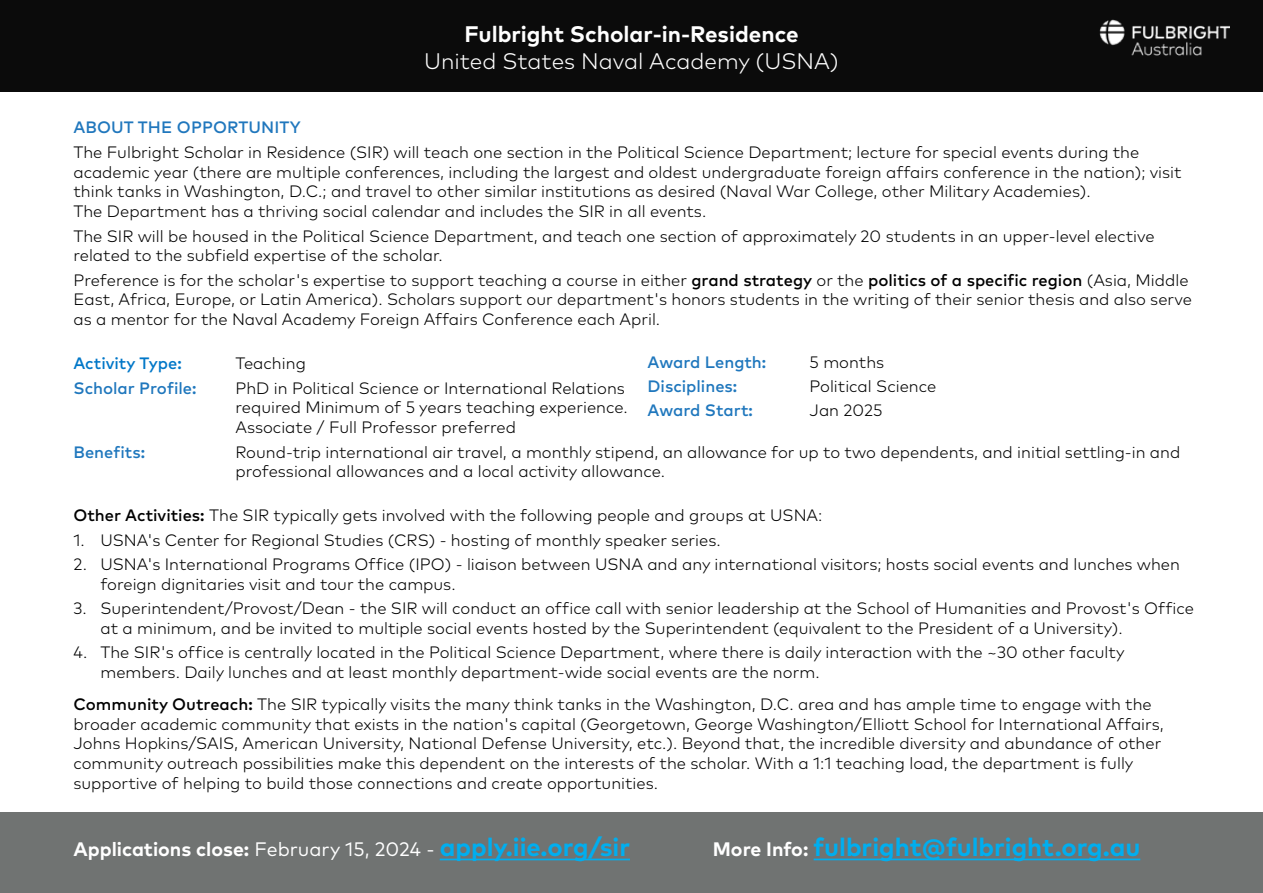
<style>
.page{position:relative;width:1263px;height:893px;background:#fff}
.page>*{position:absolute;margin:0;border:0;box-sizing:border-box;transform-origin:0 0}
.t1{font:700 25.5px "Mark Pro";color:#00aeef}
.t2{font:300 22.5px "Mark Pro";color:#fff}
.t3{font:700 22.5px "Mark Pro";color:#fff}
.t4{font:700 19.5px "Mark Pro";color:#fff}
.t5{font:300 16.5px/19.8px "Mark Pro";color:#000}
.t6{font:500 16.5px "Mark Pro";color:#1f77bd}
.t7{font:500 16.5px "Mark Pro";letter-spacing:.005em;color:#2077bd}
.t8{font:500 16.5px "Mark Pro";color:#0077c8}
.s1{font-weight:500}
.s2{font-weight:400}
.s3{font-size:25.5px;color:#00aeef}
.s4{font-size:19.5px;color:#fff}
</style>
<div class="page">
<div style="left:0;top:0;width:1263px;height:91px;background:#0b0b0b"></div>
<div style="left:0;top:812px;width:1263px;height:81px;background:#707372"></div>
<hr style="left:440px;top:859px;width:190px;height:1px;background:#00aeef">
<img style="left:1099px;top:19px;width:130px;height:37px">
<hr style="left:814px;top:859px;width:326px;height:1px;background:#00aeef">
<h2 class="t3" style="left:464px;top:17px;width:336px">Fulbright Scholar-in-Residence</h2>
<h2 class="t2" style="left:424px;top:44px;width:416px">United States Naval Academy (USNA)</h2>
<p class="t7" style="left:73px;top:115px;width:229px">ABOUT THE OPPORTUNITY</p>
<p class="t5" style="left:73px;top:141px;width:1109px">The Fulbright Scholar in Residence (SIR) will teach one section in the Political Science Department; lecture for special events during the academic year (there are multiple conferences, including the largest and oldest undergraduate foreign affairs conference in the nation); visit think tanks in Washington, D.C.; and travel to other similar institutions as desired (Naval War College, other Military Academies).<br>The Department has a thriving social calendar and includes the SIR in all events.</p>
<p class="t5" style="left:73px;top:224px;width:1083px">The SIR will be housed in the Political Science Department, and teach one section of approximately 20 students in an upper-level elective related to the subfield expertise of the scholar.</p>
<p class="t5" style="left:73px;top:269px;width:1120px">Preference is for the scholar's expertise to support teaching a course in either <span class="s1">grand strategy</span> or the <span class="s1">politics of a specific region</span> (Asia, Middle<br>East, Africa, Europe, or Latin America). Scholars support our department's honors students in the writing of their senior thesis and also serve as a mentor for the Naval Academy Foreign Affairs Conference each April.</p>
<p class="t8" style="left:73px;top:351px;width:110px">Activity Type:</p>
<p class="t5" style="left:235px;top:352px;width:72px">Teaching</p>
<p class="t6" style="left:73px;top:375px;width:125px">Scholar Profile:</p>
<p class="t5" style="left:235px;top:377px;width:394px">PhD in Political Science or International Relations required Minimum of 5 years teaching experience.<br>Associate / Full Professor preferred</p>
<p class="t6" style="left:73px;top:439px;width:73px">Benefits:</p>
<p class="t5" style="left:235px;top:440px;width:946px">Round-trip international air travel, a monthly stipend, an allowance for up to two dependents, and initial settling-in and professional allowances and a local activity allowance.</p>
<p class="t5" style="left:73px;top:504px;width:750px"><span class="s1">Other Activities:</span> The SIR typically gets involved with the following people and groups at USNA:</p>
<p class="t5" style="left:73px;top:529px;width:649px">1. USNA's Center for Regional Studies (CRS) - hosting of monthly speaker series.</p>
<p class="t5" style="left:100px;top:553px;width:1081px;text-indent:-27px">2. USNA's International Programs Office (IPO) - liaison between USNA and any international visitors; hosts social events and lunches when foreign dignitaries visit and tour the campus.</p>
<p class="t5" style="left:100px;top:597px;width:1095px;text-indent:-27px">3. Superintendent/Provost/Dean - the SIR will conduct an office call with senior leadership at the School of Humanities and Provost's Office at a minimum, and be invited to multiple social events hosted by the Superintendent (equivalent to the President of a University).</p>
<p class="t5" style="left:100px;top:641px;width:1026px;text-indent:-27px">4. The SIR's office is centrally located in the Political Science Department, where there is daily interaction with the ~30 other faculty members. Daily lunches and at least monthly department-wide social events are the norm.</p>
<p class="t5" style="left:73px;top:693px;width:1092px"><span class="s1">Community Outreach:</span> The SIR typically visits the many think tanks in the Washington, D.C. area and has ample time to engage with the broader academic community that exists in the nation's capital (Georgetown, George Washington/Elliott School for International Affairs, Johns Hopkins/SAIS, American University, National Defense University, etc.). Beyond that, the incredible diversity and abundance of other community outreach possibilities make this dependent on the interests of the scholar. With a 1:1 teaching load, the department is fully supportive of helping to build those connections and create opportunities.</p>
<p class="t6" style="left:647px;top:350px;width:120px">Award Length:</p>
<p class="t5" style="left:809px;top:351px;width:76px">5 months</p>
<p class="t6" style="left:647px;top:374px;width:91px">Disciplines:</p>
<p class="t5" style="left:809px;top:375px;width:128px">Political Science</p>
<p class="t6" style="left:647px;top:398px;width:107px">Award Start:</p>
<p class="t5" style="left:809px;top:399px;width:75px">Jan 2025</p>
<p class="t4" style="left:73px;top:834px;width:558px">Applications close: <span class="s2">February 15, 2024 -</span> <span class="s3">apply.iie.org/sir</span></p>
<h1 class="t1" style="left:713px;top:828px;width:429px"><span class="s4">More Info:</span> fulbright@fulbright.org.au</h1>
</div>
